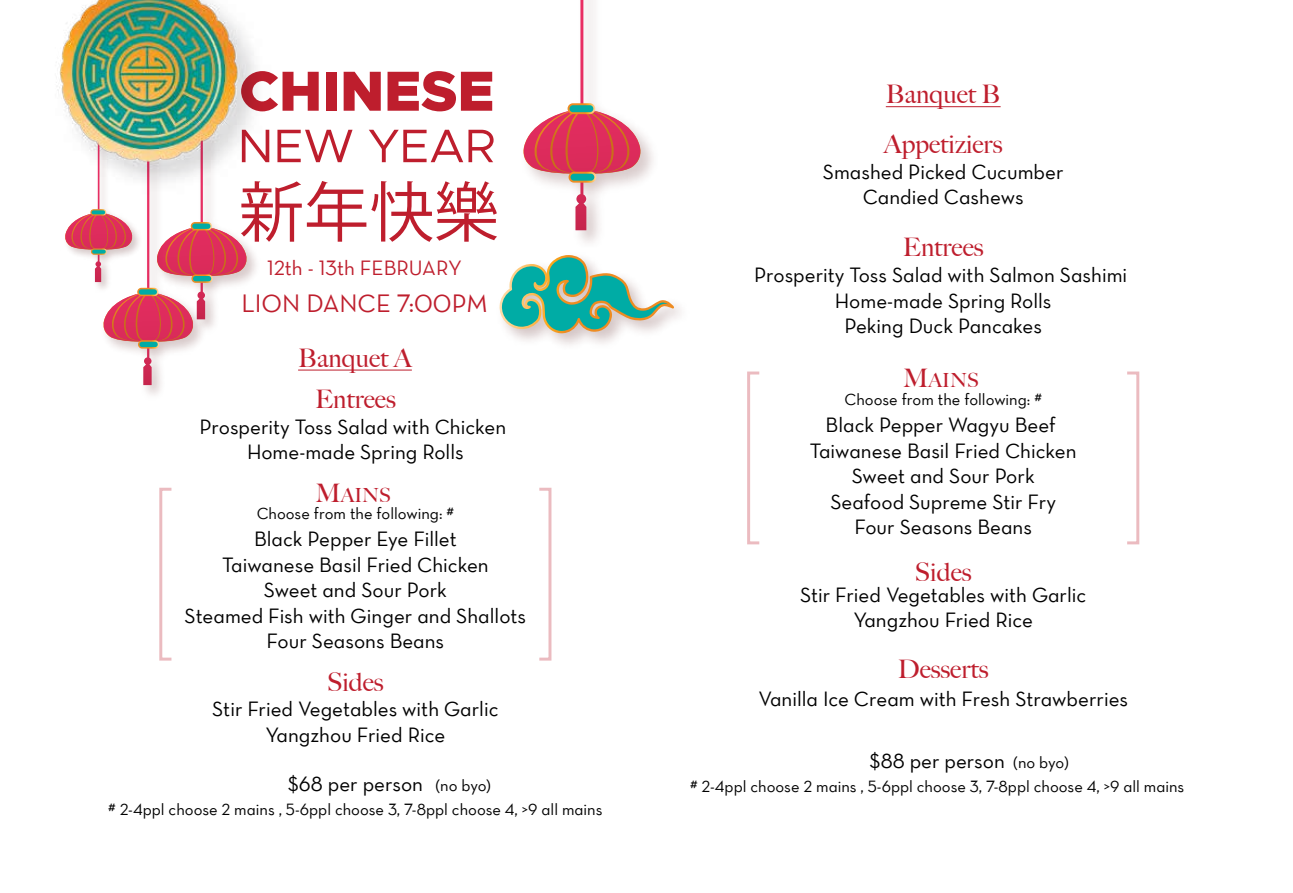
<style>
.page{position:relative;width:1293px;height:893px;background:#fff}
.page>*{position:absolute;margin:0;border:0;box-sizing:border-box;transform-origin:0 0}
.t1{font:500 25.5px "Big Caslon";color:#be1e2d}
.t2{font:25.5px "Neutra Text Book Alt";color:#be1e2d}
.t3{font:21px/25.5px "Neutra Text Book Alt";color:#010101;text-align:center}
.t4{font:21px "Neutra Text Book Alt";color:#be1e2d}
.t5{font:500 19.5px "Big Caslon";color:#be1e2d}
.t6{font:16.5px "Neutra Text Book Alt";color:#010101}
.s1{font-size:25.5px}
.s2{font-size:16.5px}
</style>
<div class="page">
<svg style="left:747px;top:371px;width:12px;height:173px"></svg>
<svg style="left:1127px;top:371px;width:12px;height:173px"></svg>
<hr style="left:886px;top:106px;width:114px;height:1px;background:#be1e2d">
<svg style="left:159px;top:488px;width:12px;height:173px"></svg>
<svg style="left:539px;top:488px;width:12px;height:173px"></svg>
<img style="left:143px;top:385px;width:18px;height:10px">
<svg style="left:65px;top:0;width:609px;height:385px"></svg>
<img style="left:56px;top:0;width:219px;height:200px">
<p class="t4" style="left:267px;top:255px;width:196px">12th - 13th FEBRUARY</p>
<p class="t2" style="left:241px;top:288px;width:248px">LION DANCE 7:00PM</p>
<p class="t1" style="left:298px;top:337px;width:115px">Banquet A</p>
<p class="t1" style="left:315px;top:378px;width:82px">Entrees</p>
<p class="t3" style="left:199px;top:413px;width:308px">Prosperity Toss Salad with Chicken<br>Home-made Spring Rolls</p>
<p class="t5" style="left:315px;top:479px;width:77px"><span class="s1">M</span>AINS</p>
<p class="t6" style="left:257px;top:504px;width:199px">Choose from the following: #</p>
<p class="t3" style="left:185px;top:526px;width:343px">Black Pepper Eye Fillet<br>Taiwanese Basil Fried Chicken<br>Sweet and Sour Pork<br>Steamed Fish with Ginger and Shallots<br>Four Seasons Beans</p>
<p class="t1" style="left:327px;top:661px;width:58px">Sides</p>
<p class="t3" style="left:212px;top:696px;width:288px">Stir Fried Vegetables with Garlic<br>Yangzhou Fried Rice</p>
<p class="t3" style="left:288px;top:770px;width:205px">$68 per person <span class="s2">(no byo)</span></p>
<p class="t6" style="left:108px;top:799px;width:496px"># 2-4ppl choose 2 mains , 5-6ppl choose 3, 7-8ppl choose 4, &gt;9 all mains</p>
<p class="t1" style="left:886px;top:73px;width:116px">Banquet B</p>
<p class="t1" style="left:884px;top:123px;width:120px">Appetiziers</p>
<p class="t3" style="left:823px;top:158px;width:242px">Smashed Picked Cucumber<br>Candied Cashews</p>
<p class="t1" style="left:903px;top:226px;width:82px">Entrees</p>
<p class="t3" style="left:754px;top:262px;width:374px">Prosperity Toss Salad with Salmon Sashimi<br>Home-made Spring Rolls<br>Peking Duck Pancakes</p>
<p class="t5" style="left:903px;top:364px;width:77px"><span class="s1">M</span>AINS</p>
<p class="t6" style="left:844px;top:389px;width:199px">Choose from the following: #</p>
<p class="t3" style="left:810px;top:412px;width:268px">Black Pepper Wagyu Beef<br>Taiwanese Basil Fried Chicken<br>Sweet and Sour Pork<br>Seafood Supreme Stir Fry<br>Four Seasons Beans</p>
<p class="t1" style="left:915px;top:551px;width:58px">Sides</p>
<p class="t3" style="left:800px;top:582px;width:288px">Stir Fried Vegetables with Garlic<br>Yangzhou Fried Rice</p>
<p class="t1" style="left:898px;top:648px;width:92px">Desserts</p>
<p class="t3" style="left:758px;top:685px;width:371px">Vanilla Ice Cream with Fresh Strawberries</p>
<p class="t3" style="left:869px;top:748px;width:201px">$88 per person <span class="s2">(no byo)</span></p>
<p class="t6" style="left:690px;top:777px;width:496px"># 2-4ppl choose 2 mains , 5-6ppl choose 3, 7-8ppl choose 4, &gt;9 all mains</p>
</div>
